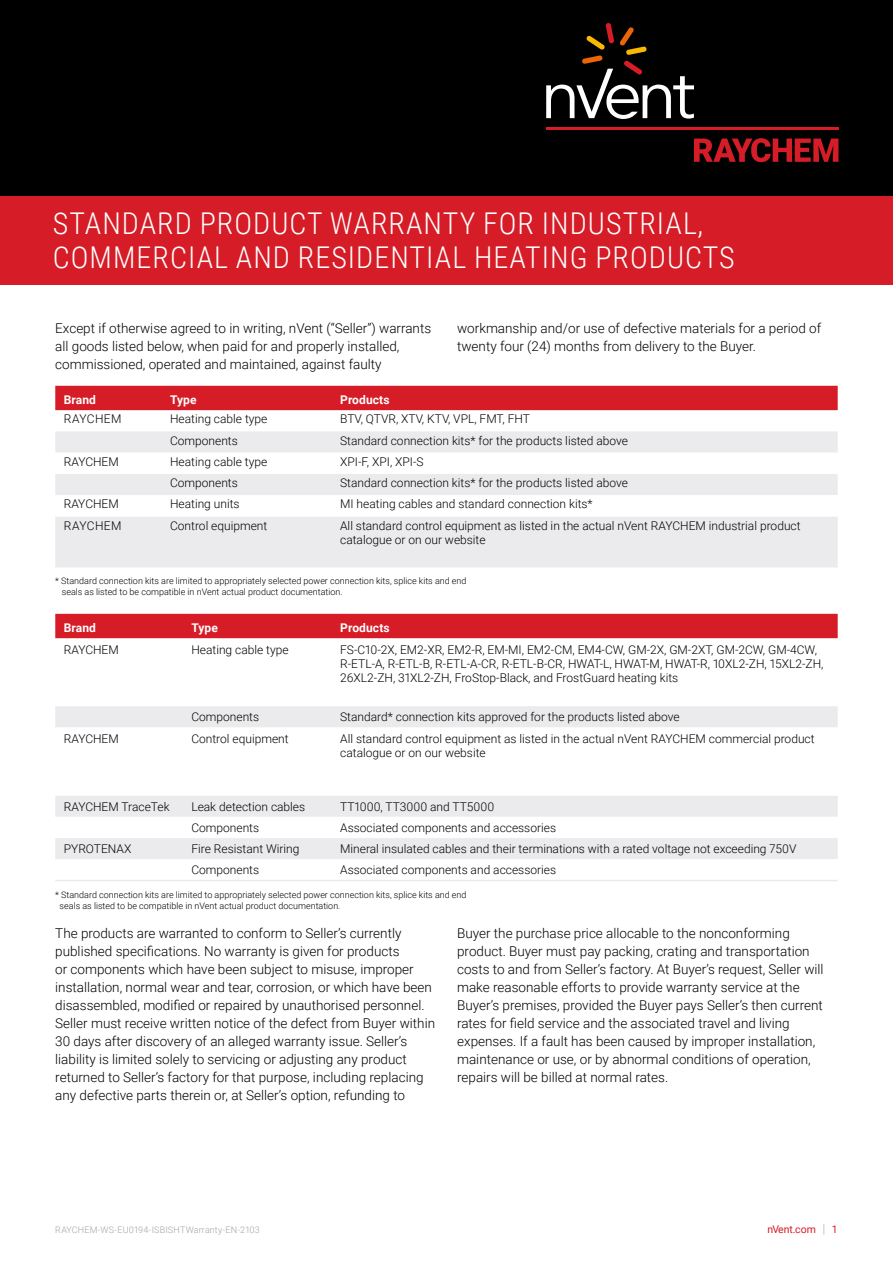
<style>
.page{position:relative;width:893px;height:1263px;background:#fff}
.page>*{position:absolute;margin:0;border:0;box-sizing:border-box;transform-origin:0 0}
.t1{font:300 30px/33.8px "Roboto Condensed";letter-spacing:.035em;color:#fff}
.t2{font:300 13.5px/18px "Roboto";color:#000}
.t3{font:300 12px/14.4px "Roboto";color:#000}
.t4{font:700 12px "Roboto";letter-spacing:.01em;color:#fff}
.t5{font:300 12px "Roboto";letter-spacing:.035em;color:#000}
.t6{font:10.5px "Roboto";color:#d61c26}
.t7{font:300 9px/10.8px "Roboto";color:#000}
.t8{font:300 9px "Roboto";letter-spacing:.015em;color:#9ea2a9}
.s1{font-weight:300;font-size:12.6px;color:#9ea2a9}
</style>
<div class="page">
<div style="left:0;top:195px;width:893px;height:90px;background:#d61c26"></div>
<div style="left:0;top:0;width:893px;height:196px;background:#000"></div>
<div style="left:55px;top:386px;width:783px;height:24px;background:#d61c26"></div>
<div style="left:55px;top:431px;width:783px;height:136px;background:#ebebed"></div>
<svg style="left:55px;top:453px;width:783px;height:63px"></svg>
<div style="left:55px;top:614px;width:783px;height:24px;background:#d61c26"></div>
<div style="left:55px;top:706px;width:783px;height:21px;background:#ebebed"></div>
<svg style="left:55px;top:796px;width:783px;height:63px;fill:#ebebed"></svg>
<hr style="left:55px;top:880px;width:128px;height:1px;background:#ebebed">
<hr style="left:183px;top:880px;width:149px;height:1px;background:#ebebed">
<hr style="left:332px;top:880px;width:506px;height:1px;background:#ebebed">
<svg style="left:694px;top:138px;width:144px;height:24px"></svg>
<hr style="left:546px;top:127px;width:292px;height:2px;background:#d61c26">
<svg style="left:546px;top:23px;width:148px;height:96px"></svg>
<h1 class="t1" style="left:53px;top:205px;width:683px">STANDARD PRODUCT WARRANTY FOR INDUSTRIAL,<br>COMMERCIAL AND RESIDENTIAL HEATING PRODUCTS</h1>
<p class="t2" style="left:55px;top:319px;width:377px">Except if otherwise agreed to in writing, nVent (“Seller”) warrants all goods listed below, when paid for and properly installed, commissioned, operated and maintained, against faulty</p>
<p class="t2" style="left:457px;top:319px;width:366px">workmanship and/or use of defective materials for a period of twenty four (24) months from delivery to the Buyer.</p>
<p class="t4" style="left:64px;top:391px;width:34px">Brand</p>
<p class="t4" style="left:170px;top:391px;width:28px">Type</p>
<p class="t4" style="left:340px;top:391px;width:51px">Products</p>
<p class="t5" style="left:64px;top:411px;width:59px">RAYCHEM</p>
<p class="t3" style="left:170px;top:411px;width:99px">Heating cable type</p>
<p class="t3" style="left:340px;top:411px;width:191px">BTV, QTVR, XTV, KTV, VPL, FMT, FHT</p>
<p class="t3" style="left:170px;top:433px;width:69px">Components</p>
<p class="t3" style="left:340px;top:433px;width:289px">Standard connection kits* for the products listed above</p>
<p class="t3" style="left:64px;top:454px;width:57px">RAYCHEM</p>
<p class="t3" style="left:170px;top:454px;width:99px">Heating cable type</p>
<p class="t3" style="left:340px;top:454px;width:85px">XPI-F, XPI, XPI-S</p>
<p class="t3" style="left:170px;top:475px;width:69px">Components</p>
<p class="t3" style="left:340px;top:475px;width:289px">Standard connection kits* for the products listed above</p>
<p class="t3" style="left:64px;top:497px;width:57px">RAYCHEM</p>
<p class="t3" style="left:170px;top:497px;width:71px">Heating units</p>
<p class="t3" style="left:340px;top:497px;width:254px">MI heating cables and standard connection kits*</p>
<p class="t5" style="left:64px;top:517px;width:59px">RAYCHEM</p>
<p class="t3" style="left:170px;top:518px;width:99px">Control equipment</p>
<p class="t3" style="left:340px;top:518px;width:462px">All standard control equipment as listed in the actual nVent RAYCHEM industrial product catalogue or on our website</p>
<p class="t7" style="left:62px;top:575px;width:406px;text-indent:-7px">* Standard connection kits are limited to appropriately selected power connection kits, splice kits and end seals as listed to be compatible in nVent actual product documentation.</p>
<p class="t4" style="left:64px;top:619px;width:34px">Brand</p>
<p class="t4" style="left:191px;top:619px;width:28px">Type</p>
<p class="t4" style="left:340px;top:619px;width:51px">Products</p>
<p class="t3" style="left:64px;top:642px;width:57px">RAYCHEM</p>
<p class="t3" style="left:191px;top:642px;width:99px">Heating cable type</p>
<p class="t3" style="left:340px;top:642px;width:485px">FS-C10-2X, EM2-XR, EM2-R, EM-MI, EM2-CM, EM4-CW, GM-2X, GM-2XT, GM-2CW, GM-4CW,<br>R-ETL-A, R-ETL-B, R-ETL-A-CR, R-ETL-B-CR, HWAT-L, HWAT-M, HWAT-R, 10XL2-ZH, 15XL2-ZH,<br>26XL2-ZH, 31XL2-ZH, FroStop-Black, and FrostGuard heating kits</p>
<p class="t3" style="left:191px;top:709px;width:69px">Components</p>
<p class="t3" style="left:340px;top:709px;width:341px">Standard* connection kits approved for the products listed above</p>
<p class="t3" style="left:64px;top:731px;width:57px">RAYCHEM</p>
<p class="t3" style="left:191px;top:731px;width:99px">Control equipment</p>
<p class="t3" style="left:340px;top:731px;width:476px">All standard control equipment as listed in the actual nVent RAYCHEM commercial product catalogue or on our website</p>
<p class="t3" style="left:64px;top:799px;width:107px">RAYCHEM TraceTek</p>
<p class="t3" style="left:191px;top:799px;width:115px">Leak detection cables</p>
<p class="t3" style="left:340px;top:799px;width:156px">TT1000, TT3000 and TT5000</p>
<p class="t3" style="left:191px;top:820px;width:69px">Components</p>
<p class="t3" style="left:340px;top:820px;width:217px">Associated components and accessories</p>
<p class="t3" style="left:64px;top:841px;width:69px">PYROTENAX</p>
<p class="t3" style="left:191px;top:841px;width:110px">Fire Resistant Wiring</p>
<p class="t3" style="left:340px;top:841px;width:458px">Mineral insulated cables and their terminations with a rated voltage not exceeding 750V</p>
<p class="t3" style="left:191px;top:862px;width:69px">Components</p>
<p class="t3" style="left:340px;top:862px;width:217px">Associated components and accessories</p>
<p class="t7" style="left:60px;top:889px;width:408px;text-indent:-4px">* Standard connection kits are limited to appropriately selected power connection kits, splice kits and end seals as listed to be compatible in nVent actual product documentation.</p>
<p class="t2" style="left:55px;top:923px;width:381px">The products are warranted to conform to Seller’s currently published specifications. No warranty is given for products<br>or components which have been subject to misuse, improper installation, normal wear and tear, corrosion, or which have been disassembled, modified or repaired by unauthorised personnel.<br>Seller must receive written notice of the defect from Buyer within 30 days after discovery of an alleged warranty issue. Seller’s liability is limited solely to servicing or adjusting any product returned to Seller’s factory for that purpose, including replacing any defective parts therein or, at Seller’s option, refunding to</p>
<p class="t2" style="left:457px;top:923px;width:368px">Buyer the purchase price allocable to the nonconforming product. Buyer must pay packing, crating and transportation costs to and from Seller’s factory. At Buyer’s request, Seller will make reasonable efforts to provide warranty service at the Buyer’s premises, provided the Buyer pays Seller’s then current rates for field service and the associated travel and living expenses. If a fault has been caused by improper installation, maintenance or use, or by abnormal conditions of operation, repairs will be billed at normal rates.</p>
<p class="t8" style="left:55px;top:1224px;width:206px">RAYCHEM-WS-EU0194-ISBISHTWarranty-EN-2103</p>
<p class="t6" style="left:767px;top:1222px;width:72px">nVent.com <span class="s1">|</span> 1</p>
</div>
